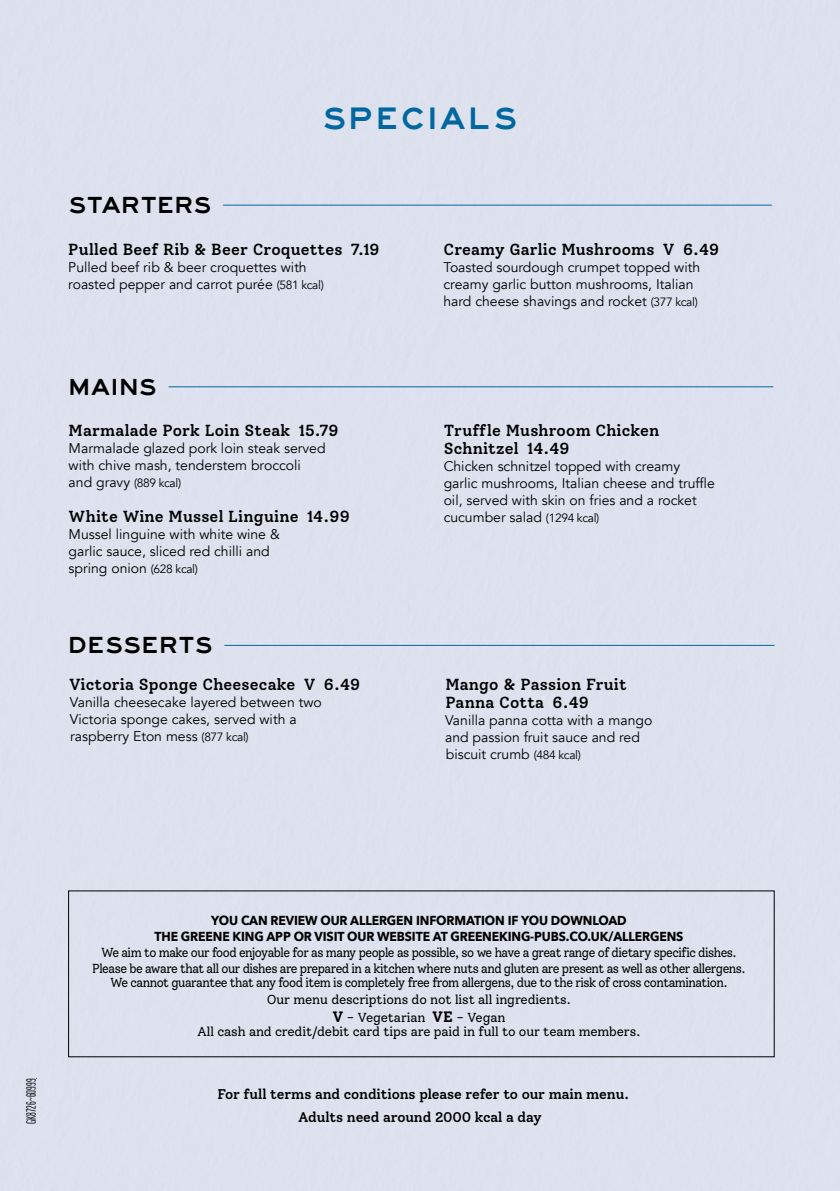
<style>
.page{position:relative;width:840px;height:1191px;background:#fff}
.page>*{position:absolute;margin:0;border:0;box-sizing:border-box;transform-origin:0 0}
.t1{font:32px "Highway Gothic Expanded";letter-spacing:.075em;color:#0067a0}
.t2{font:24px "Highway Gothic Expanded";letter-spacing:.01em;color:#000}
.t3{font:500 16px/18px "Solway";letter-spacing:.01em;color:#000}
.t4{font:14px/17px "Avenir";color:#000}
.t5{font:500 14px/22.8px "Solway";letter-spacing:-.01em;color:#000;text-align:center}
.t6{font:13px/16px "Solway";letter-spacing:-.04em;color:#000;text-align:center;scale:.93 1}
.t7{font:700 13px/16px "Avenir Next";letter-spacing:-.01em;color:#000;text-align:center;scale:.94 1}
.t8{font:13px/14px "Solway";letter-spacing:-.01em;color:#000;text-align:center}
.t9{font:12px "Avenir";letter-spacing:-.03em;color:#000}
.s1{font-size:12px}
.s2{font-size:14px}
.s3{font-weight:700;font-size:15px}
</style>
<div class="page">
<div style="left:0;top:0;width:839px;height:1191px;background:#e0e5f1"></div>
<hr style="left:223px;top:205px;width:548px;height:1px;background:#0067a0">
<hr style="left:168px;top:386px;width:604px;height:1px;background:#0067a0">
<hr style="left:224px;top:645px;width:550px;height:1px;background:#0067a0">
<h2 class="t2" style="left:68px;top:192px;width:145px">STARTERS</h2>
<h1 class="t1" style="left:322px;top:101px;width:197px">SPECIALS</h1>
<p class="t3" style="left:68px;top:240px;width:313px">Pulled Beef Rib &amp; Beer Croquettes 7.19</p>
<p class="t4" style="left:68px;top:259px;width:257px">Pulled beef rib &amp; beer croquettes with roasted pepper and carrot purée <span class="s1">(581 kcal)</span></p>
<h2 class="t2" style="left:69px;top:374px;width:90px">MAINS</h2>
<p class="t3" style="left:69px;top:421px;width:271px">Marmalade Pork Loin Steak 15.79</p>
<p class="t4" style="left:69px;top:439px;width:258px">Marmalade glazed pork loin steak served with chive mash, tenderstem broccoli</p>
<p class="t9" style="left:69px;top:475px;width:114px"><span class="s2">and gravy</span> (889 kcal)</p>
<p class="t3" style="left:69px;top:507px;width:282px">White Wine Mussel Linguine 14.99</p>
<p class="t4" style="left:69px;top:525px;width:213px">Mussel linguine with white wine &amp; garlic sauce, sliced red chilli and spring onion <span class="s1">(628 kcal)</span></p>
<h2 class="t2" style="left:69px;top:632px;width:146px">DESSERTS</h2>
<p class="t3" style="left:69px;top:676px;width:292px">Victoria Sponge Cheesecake V 6.49</p>
<p class="t4" style="left:70px;top:694px;width:253px">Vanilla cheesecake layered between two<br>Victoria sponge cakes, served with a raspberry Eton mess <span class="s1">(877 kcal)</span></p>
<p class="t3" style="left:443px;top:240px;width:277px">Creamy Garlic Mushrooms V 6.49</p>
<p class="t4" style="left:443px;top:259px;width:258px">Toasted sourdough crumpet topped with creamy garlic button mushrooms, Italian hard cheese shavings and rocket <span class="s1">(377 kcal)</span></p>
<p class="t3" style="left:443px;top:421px;width:217px">Truffle Mushroom Chicken<br>Schnitzel 14.49</p>
<p class="t4" style="left:443px;top:457px;width:272px">Chicken schnitzel topped with creamy garlic mushrooms, Italian cheese and truffle oil, served with skin on fries and a rocket cucumber salad <span class="s1">(1294 kcal)</span></p>
<p class="t3" style="left:445px;top:676px;width:183px">Mango &amp; Passion Fruit<br>Panna Cotta 6.49</p>
<p class="t4" style="left:445px;top:712px;width:209px">Vanilla panna cotta with a mango and passion fruit sauce and red biscuit crumb <span class="s1">(484 kcal)</span></p>
<p class="t7" style="left:154px;top:912px;width:564px">YOU CAN REVIEW OUR ALLERGEN INFORMATION IF YOU DOWNLOAD<br>THE GREENE KING APP OR VISIT OUR WEBSITE AT GREENEKING-PUBS.CO.UK/ALLERGENS</p>
<p class="t6" style="left:92px;top:944px;width:704px">We aim to make our food enjoyable for as many people as possible, so we have a great range of dietary specific dishes.<br>Please be aware that all our dishes are prepared in a kitchen where nuts and gluten are present as well as other allergens.</p>
<p class="t6" style="left:110px;top:973px;width:665px;line-height:16.8px">We cannot guarantee that any food item is completely free from allergens, due to the risk of cross contamination.<br>Our menu descriptions do not list all ingredients.</p>
<p class="t8" style="left:197px;top:1010px;width:445px"><span class="s3">V</span> - Vegetarian <span class="s3">VE</span> - Vegan<br>All cash and credit/debit card tips are paid in full to our team members.</p>
<p class="t5" style="left:217px;top:1083px;width:413px">For full terms and conditions please refer to our main menu.<br>Adults need around 2000 kcal a day</p>
</div>
